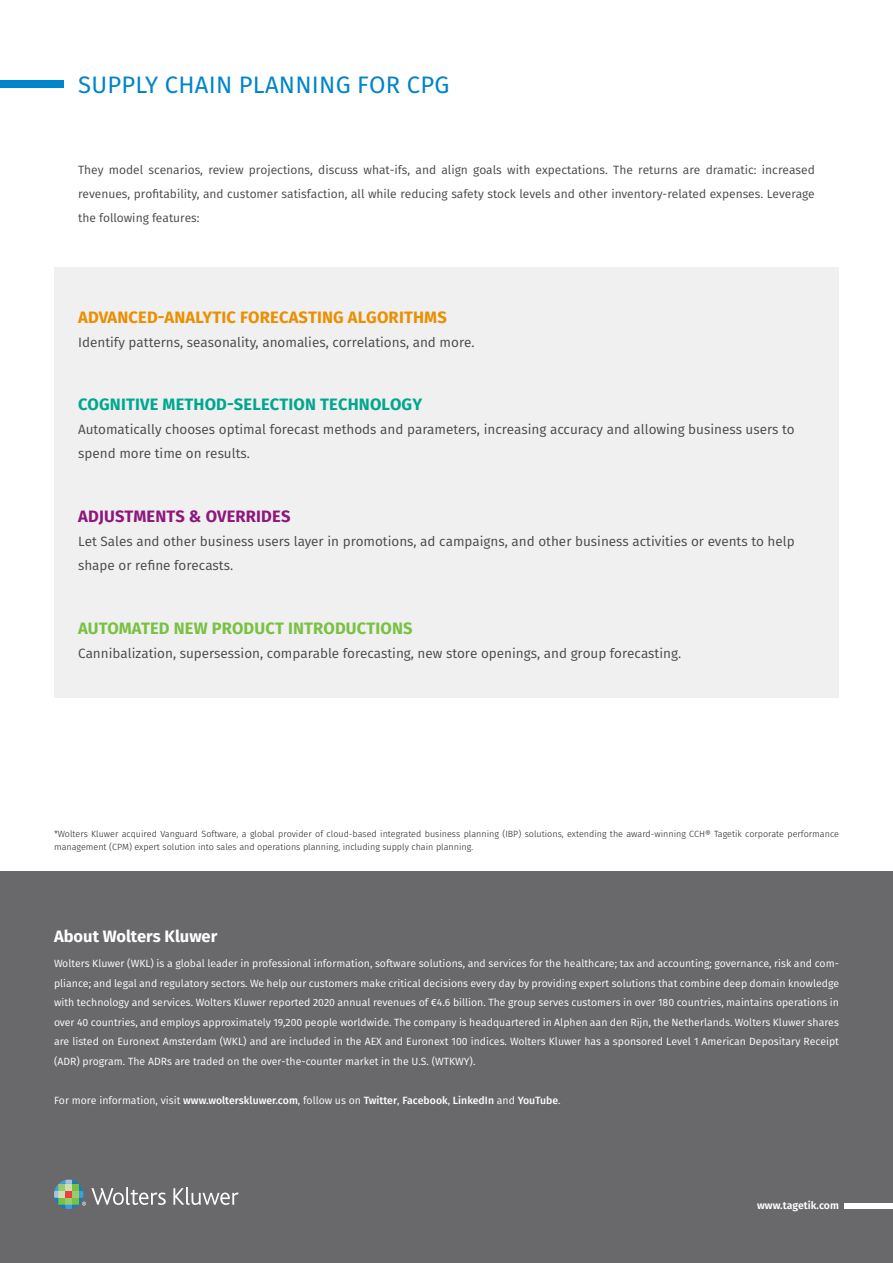
<style>
.page{position:relative;width:893px;height:1263px;background:#fff}
.page>*{position:absolute;margin:0;border:0;box-sizing:border-box;transform-origin:0 0}
.t1{font:23.85px "Fira Sans";letter-spacing:.01em;color:#0084ca}
.t2{font:700 16.5px "Fira Sans";letter-spacing:.01em;color:#ea8f00}
.t3{font:700 16.5px "Fira Sans";letter-spacing:.01em;color:#00a78e}
.t4{font:700 16.5px "Fira Sans";letter-spacing:.01em;color:#79c142}
.t5{font:700 16.5px "Fira Sans";letter-spacing:.01em;color:#8e177c}
.t6{font:700 16.5px "Fira Sans";color:#fff}
.t7{font:13.5px/24px "Fira Sans";color:#474747}
.t8{font:12px/24px "Fira Sans";color:#474747;text-align:justify}
.t9{font:10.5px/19.5px "Fira Sans";color:#fff;text-align:justify}
.t10{font:500 10.5px "Fira Sans";color:#fff}
.t11{font:600 10.5px "Fira Sans";color:#fff}
.t12{font:300 9px/13.5px "Fira Sans";color:#201d1e}
.s1{font-weight:400}
</style>
<div class="page">
<div style="left:54px;top:267px;width:785px;height:431px;background:#f0f0f0"></div>
<div style="left:0;top:872px;width:893px;height:391px;background:#69696c"></div>
<svg style="left:173px;top:1187px;width:66px;height:18px"></svg>
<svg style="left:54px;top:1179px;width:112px;height:30px"></svg>
<div style="left:844px;top:1203px;width:49px;height:6px;background:#fff"></div>
<div style="left:0;top:81px;width:63px;height:7px;background:#0084ca"></div>
<p class="t1" style="left:78px;top:67px;width:373px">SUPPLY CHAIN PLANNING FOR CPG</p>
<p class="t8" style="left:78px;top:158px;width:738px">They model scenarios, review projections, discuss what-ifs, and align goals with expectations. The returns are dramatic: increased revenues, profitability, and customer satisfaction, all while reducing safety stock levels and other inventory-related expenses. Leverage the following features:</p>
<p class="t2" style="left:78px;top:303px;width:370px">ADVANCED-ANALYTIC FORECASTING ALGORITHMS</p>
<p class="t7" style="left:78px;top:329px;width:398px">Identify patterns, seasonality, anomalies, correlations, and more.</p>
<p class="t3" style="left:78px;top:391px;width:345px">COGNITIVE METHOD-SELECTION TECHNOLOGY</p>
<p class="t7" style="left:78px;top:417px;width:718px">Automatically chooses optimal forecast methods and parameters, increasing accuracy and allowing business users to spend more time on results.</p>
<p class="t5" style="left:78px;top:502px;width:214px">ADJUSTMENTS &amp; OVERRIDES</p>
<p class="t7" style="left:78px;top:529px;width:718px">Let Sales and other business users layer in promotions, ad campaigns, and other business activities or events to help shape or refine forecasts.</p>
<p class="t4" style="left:78px;top:614px;width:336px">AUTOMATED NEW PRODUCT INTRODUCTIONS</p>
<p class="t7" style="left:78px;top:641px;width:604px">Cannibalization, supersession, comparable forecasting, new store openings, and group forecasting.</p>
<p class="t12" style="left:54px;top:827px;width:786px">*Wolters Kluwer acquired Vanguard Software, a global provider of cloud-based integrated business planning (IBP) solutions, extending the award-winning CCH® Tagetik corporate performance management (CPM) expert solution into sales and operations planning, including supply chain planning.</p>
<p class="t6" style="left:54px;top:922px;width:165px">About Wolters Kluwer</p>
<p class="t9" style="left:54px;top:953px;width:786px">Wolters Kluwer (WKL) is a global leader in professional information, software solutions, and services for the healthcare; tax and accounting; governance, risk and com&shy;pliance; and legal and regulatory sectors. We help our customers make critical decisions every day by providing expert solutions that combine deep domain knowledge with technology and services. Wolters Kluwer reported 2020 annual revenues of €4.6 billion. The group serves customers in over 180 countries, maintains operations in over 40 countries, and employs approximately 19,200 people worldwide. The company is headquartered in Alphen aan den Rijn, the Netherlands. Wolters Kluwer shares are listed on Euronext Amsterdam (WKL) and are included in the AEX and Euronext 100 indices. Wolters Kluwer has a sponsored Level 1 American Depositary Receipt (ADR) program. The ADRs are traded on the over-the-counter market in the U.S. (WTKWY).</p>
<p class="t10" style="left:54px;top:1091px;width:508px"><span class="s1">For more information, visit</span> www.wolterskluwer.com<span class="s1">, follow us on</span> Twitter<span class="s1">,</span> Facebook<span class="s1">,</span> LinkedIn <span class="s1">and</span> YouTube<span class="s1">.</span></p>
<p class="t11" style="left:757px;top:1197px;width:83px">www.tagetik.com</p>
</div>
